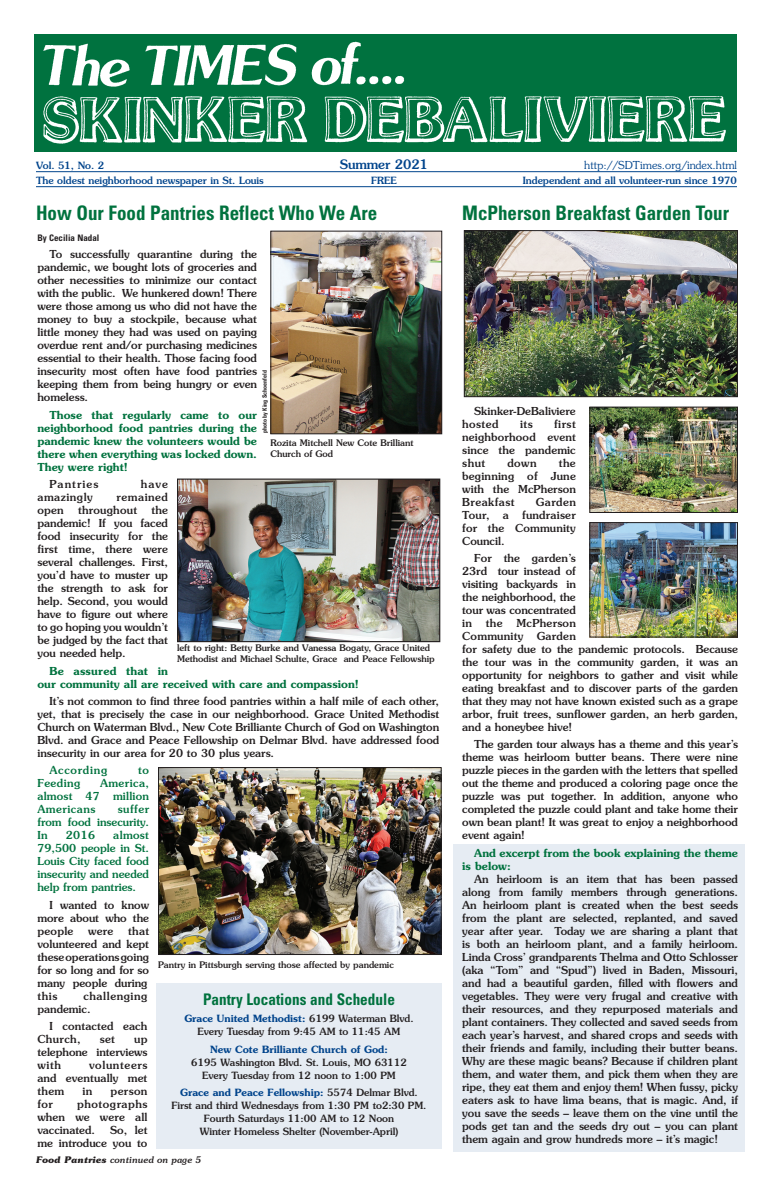
<style>
.page{position:relative;width:774px;height:1188px;background:#fff}
.page>*{position:absolute;margin:0;border:0;box-sizing:border-box;transform-origin:0 0}
.t1{font:700 condensed 20px "Univers";color:#00723e;scale:.95 1}
.t2{font:700 condensed 16px "Univers";color:#00723e;scale:.95 1}
.t3{font:500 13px "Souvenir";color:#01448c}
.t4{font:500 11px/13px "Souvenir";color:#231f20;text-align:justify}
.t5{font:600 11px/13px "Souvenir";color:#00723e}
.t6{font:500 11px/13px "Souvenir";color:#00723e;text-align:justify}
.t7{font:300 11px "Souvenir";color:#01448c}
.t8{font:500 11px/13px "Souvenir";letter-spacing:.055em;color:#231f20}
.t9{font:500 11px "Souvenir";letter-spacing:.05em;color:#231f20}
.t10{font:500 11px "Souvenir";letter-spacing:.025em;color:#231f20}
.t11{font:500 11px "Souvenir";letter-spacing:.065em;color:#00723e}
.t12{font:500 11px "Souvenir";letter-spacing:.095em;color:#231f20}
.t13{font:500 11px "Souvenir";letter-spacing:.04em;color:#00723e}
.t14{font:500 10px/13px "Souvenir";color:#231f20;text-align:center}
.t15{font:500 10px "Souvenir";color:#01448c}
.t16{font:600 10px "Souvenir";color:#01448c}
.t17{font:500 9px/11px "Souvenir";color:#231f20}
.t18{font:italic 500 9px "Souvenir";color:#231f20}
.t19{font:700 condensed 9px "Univers";color:#231f20}
.t20{font:700 condensed 6px "Univers";color:#231f20}
.s1{font-weight:600;color:#01448c}
.s2{font-weight:700}
</style>
<div class="page">
<div style="left:453px;top:845px;width:291px;height:307px;background:#e6ecf3"></div>
<hr style="left:36px;top:171px;width:701px;height:1px;background:#01448c">
<hr style="left:36px;top:186px;width:701px;height:1px;background:#01448c">
<img style="left:35px;top:34px;width:702px;height:118px">
<img style="left:272px;top:233px;width:168px;height:199px">
<div style="left:270px;top:231px;width:172px;height:203px;border:1px solid #231f20"></div>
<div style="left:156px;top:984px;width:286px;height:165px;background:#e6ecf3"></div>
<img style="left:179px;top:481px;width:259px;height:159px">
<div style="left:177px;top:479px;width:263px;height:163px;border:1px solid #231f20"></div>
<img style="left:160px;top:769px;width:280px;height:184px">
<div style="left:158px;top:767px;width:284px;height:188px;border:1px solid #231f20"></div>
<img style="left:591px;top:524px;width:145px;height:112px">
<div style="left:589px;top:522px;width:149px;height:116px;border:1px solid #231f20"></div>
<img style="left:466px;top:232px;width:270px;height:163px">
<div style="left:464px;top:230px;width:274px;height:167px;border:1px solid #231f20"></div>
<img style="left:591px;top:409px;width:145px;height:102px">
<div style="left:589px;top:407px;width:149px;height:106px;border:1px solid #231f20"></div>
<p class="t15" style="left:36px;top:159px;width:70px">Vol. 51, No. 2</p>
<p class="t3" style="left:340px;top:156px;width:90px">Summer 2021</p>
<p class="t7" style="left:584px;top:158px;width:154px">http://SDTimes.org/index.html</p>
<p class="t15" style="left:36px;top:174px;width:229px">The oldest neighborhood newspaper in St. Louis</p>
<p class="t15" style="left:371px;top:174px;width:27px">FREE</p>
<p class="t15" style="left:523px;top:174px;width:216px">Independent and all volunteer-run since 1970</p>
<h1 class="t1" style="left:36px;top:201px;width:361px">How Our Food Pantries Reflect Who We Are</h1>
<p class="t19" style="left:37px;top:232px;width:63px">By Cecilia Nadal</p>
<p class="t4" style="left:37px;top:248px;width:221px;text-indent:12px">To successfully quarantine during the pandemic, we bought lots of groceries and other necessities to minimize our contact with the public. We hunkered down! There were those among us who did not have the money to buy a stockpile, because what little money they had was used on paying overdue rent and/or purchasing medicines essential to their health. Those facing food insecurity most often have food pantries keeping them from being hungry or even homeless.</p>
<p class="t5" style="left:37px;top:408px;width:221px;text-align:justify;text-indent:12px">Those that regularly came to our neighborhood food pantries during the pandemic knew the volunteers would be there when everything was locked down.<br>They were right!</p>
<p class="t12" style="left:49px;top:478px;width:50px">Pantries</p>
<p class="t4" style="left:141px;top:478px;width:29px">have</p>
<p class="t9" style="left:37px;top:491px;width:57px">amazingly</p>
<p class="t9" style="left:117px;top:491px;width:53px">remained</p>
<p class="t4" style="left:37px;top:504px;width:28px">open</p>
<p class="t10" style="left:78px;top:504px;width:61px">throughout</p>
<p class="t20" style="left:261px;top:433px;width:64px;rotate:-90deg">photo by King Schoenfeld</p>
<p class="t17" style="left:270px;top:438px;width:145px">Rozita Mitchell New Cote Brilliant<br>Church of God</p>
<p class="t4" style="left:37px;top:504px;width:132px;text-indent:114px">the pandemic! If you faced food insecurity for the first time, there were several challenges. First, you’d have to muster up the strength to ask for help. Second, you would have to figure out where to go hoping you wouldn’t be judged by the fact that you needed help.</p>
<p class="t5" style="left:37px;top:664px;width:323px;text-indent:12px">Be assured that in<br>our community all are received with care and compassion!</p>
<p class="t4" style="left:37px;top:694px;width:403px;text-indent:12px">It’s not common to find three food pantries within a half mile of each other, yet, that is precisely the case in our neighborhood. Grace United Methodist Church on Waterman Blvd., New Cote Brilliante Church of God on Washington Blvd. and Grace and Peace Fellowship on Delmar Blvd. have addressed food insecurity in our area for 20 to 30 plus years.</p>
<p class="t11" style="left:49px;top:764px;width:59px">According</p>
<p class="t6" style="left:138px;top:764px;width:12px">to</p>
<p class="t13" style="left:37px;top:777px;width:44px">Feeding</p>
<p class="t17" style="left:177px;top:642px;width:259px">left to right: Betty Burke and Vanessa Bogaty, Grace United<br>Methodist and Michael Schulte, Grace and Peace Fellowship</p>
<p class="t6" style="left:37px;top:777px;width:113px;text-indent:63px">America, almost 47 million Americans</p>
<p class="t6" style="left:37px;top:803px;width:113px;text-indent:80px">suffer from food insecurity.<br>In</p>
<p class="t6" style="left:37px;top:829px;width:113px;text-indent:76px">almost 79,500 people in St.<br>Louis City faced food insecurity and needed help from pantries.</p>
<p class="t4" style="left:37px;top:898px;width:113px;text-indent:12px">I wanted to know more about who the people</p>
<p class="t6" style="left:66px;top:829px;width:31px">2016</p>
<p class="t4" style="left:37px;top:924px;width:113px;text-align:left;text-indent:91px">that volunteered and kept these operations going for so long and for so many people during this</p>
<p class="t4" style="left:88px;top:924px;width:27px">were</p>
<p class="t17" style="left:158px;top:959px;width:237px">Pantry in Pittsburgh serving those affected by pandemic</p>
<p class="t8" style="left:37px;top:989px;width:111px;text-indent:46px">challenging pandemic.</p>
<p class="t4" style="left:37px;top:1019px;width:112px;text-indent:12px">I contacted each<br>Church,</p>
<h2 class="t2" style="left:203px;top:989px;width:203px">Pantry Locations and Schedule</h2>
<p class="t14" style="left:184px;top:1012px;width:231px"><span class="s1">Grace United Methodist:</span> 6199 Waterman Blvd.<br>Every Tuesday from 9:45 AM to 11:45 AM</p>
<p class="t16" style="left:210px;top:1043px;width:179px">New Cote Brilliante Church of God:</p>
<p class="t14" style="left:191px;top:1056px;width:217px">6195 Washington Blvd. St. Louis, MO 63112<br>Every Tuesday from 12 noon to 1:00 PM</p>
<p class="t14" style="left:172px;top:1086px;width:256px"><span class="s1">Grace and Peace Fellowship:</span> 5574 Delmar Blvd.<br>First and third Wednesdays from 1:30 PM to2:30 PM.<br>Fourth Saturdays 11:00 AM to 12 Noon<br>Winter Homeless Shelter (November-April)</p>
<p class="t4" style="left:100px;top:1032px;width:17px">set</p>
<p class="t4" style="left:37px;top:1032px;width:112px;text-indent:97px">up telephone interviews with</p>
<p class="t4" style="left:37px;top:1058px;width:112px;text-indent:52px">volunteers and eventually met them</p>
<p class="t4" style="left:83px;top:1084px;width:11px">in</p>
<p class="t4" style="left:111px;top:1084px;width:38px">person</p>
<p class="t4" style="left:37px;top:1097px;width:17px">for</p>
<p class="t4" style="left:37px;top:1097px;width:112px;text-indent:40px">photographs when we were all vaccinated.</p>
<p class="t4" style="left:37px;top:1123px;width:112px;text-align:right">So, let<br>me introduce you to</p>
<p class="t18" style="left:36px;top:1155px;width:167px"><span class="s2">Food Pantries</span> continued on page 5</p>
<h1 class="t1" style="left:462px;top:201px;width:282px">McPherson Breakfast Garden Tour</h1>
<p class="t4" style="left:462px;top:404px;width:115px;text-indent:12px">Skinker-DeBaliviere hosted</p>
<p class="t4" style="left:462px;top:417px;width:115px;text-indent:92px">first neighborhood event since the pandemic shut</p>
<p class="t4" style="left:520px;top:417px;width:14px">its</p>
<p class="t4" style="left:462px;top:456px;width:115px;text-indent:97px">the beginning of June with the McPherson Breakfast</p>
<p class="t4" style="left:507px;top:456px;width:31px">down</p>
<p class="t4" style="left:462px;top:495px;width:115px;text-indent:74px">Garden Tour, a fundraiser for the Community Council.</p>
<p class="t4" style="left:462px;top:552px;width:115px;text-indent:12px">For the garden’s 23rd tour instead of visiting backyards in the neighborhood, the tour was concentrated in</p>
<p class="t4" style="left:462px;top:617px;width:277px;text-align:left;text-indent:54px">McPherson<br>Community Garden<br>for safety due to the pandemic protocols. Because the tour was in the community garden, it was an opportunity for neighbors to gather and visit while eating breakfast and to discover parts of the garden that they may not have known existed such as a grape arbor, fruit trees, sunflower garden, an herb garden, and a honeybee hive!</p>
<p class="t4" style="left:462px;top:738px;width:277px;text-indent:12px">The garden tour always has a theme and this year’s theme was heirloom butter beans. There were nine puzzle pieces in the garden with the letters that spelled out the theme and produced a coloring page once the puzzle was put together. In addition, anyone who completed the puzzle could plant and take home their own bean plant! It was great to enjoy a neighborhood event again!</p>
<p class="t5" style="left:462px;top:847px;width:277px;text-indent:12px">And excerpt from the book explaining the theme is below:</p>
<p class="t4" style="left:462px;top:872px;width:277px;text-indent:12px">An heirloom is an item that has been passed along from family members through generations.<br>An heirloom plant is created when the best seeds from the plant are selected, replanted, and saved year after year. Today we are sharing a plant that is both an heirloom plant, and a family heirloom.<br>Linda Cross’ grandparents Thelma and Otto Schlosser (aka “Tom” and “Spud”) lived in Baden, Missouri, and had a beautiful garden, filled with flowers and vegetables. They were very frugal and creative with their resources, and they repurposed materials and plant containers. They collected and saved seeds from each year’s harvest, and shared crops and seeds with their friends and family, including their butter beans.<br>Why are these magic beans? Because if children plant them, and water them, and pick them when they are ripe, they eat them and enjoy them! When fussy, picky eaters ask to have lima beans, that is magic. And, if you save the seeds – leave them on the vine until the pods get tan and the seeds dry out – you can plant them again and grow hundreds more – it’s magic!</p>
<p class="t4" style="left:486px;top:617px;width:18px">the</p>
</div>
